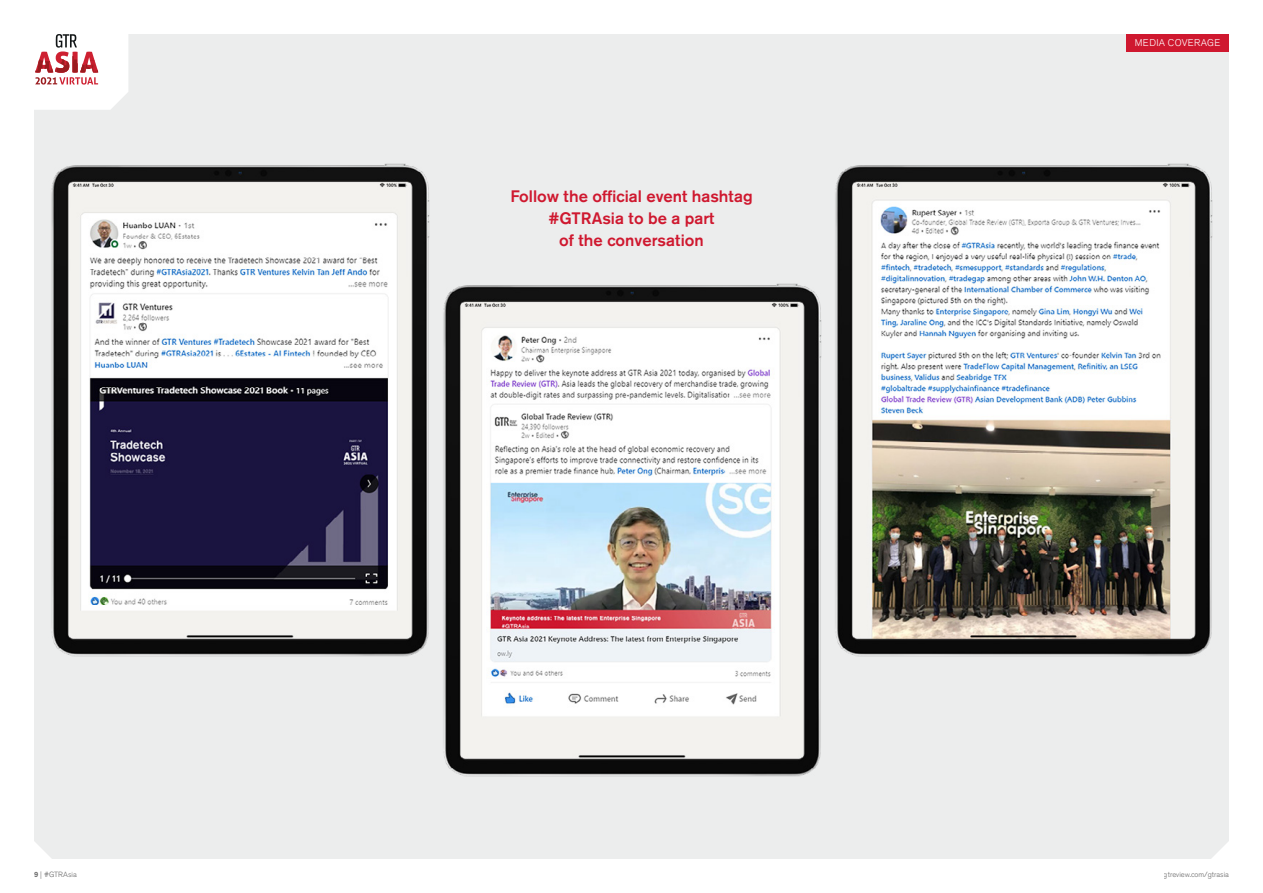
<style>
.page{position:relative;width:1263px;height:893px;background:#fff}
.page>*{position:absolute;margin:0;border:0;box-sizing:border-box;transform-origin:0 0}
.t1{font:500 16.5px/21.8px "Akzidenz Grotesk BQ";color:#cf182f;text-align:center}
.t2{font:300 9.75px "Akzidenz Grotesk BQ";letter-spacing:.04em;color:#fff}
.t3{font:300 7.5px "Akzidenz Grotesk BQ";color:#666}
.s1{font-weight:500}
</style>
<div class="page">
<div style="left:34px;top:34px;width:1195px;height:825px;background:#eceded"></div>
<svg style="left:34px;top:34px;width:94px;height:76px"></svg>
<img style="left:49px;top:161px;width:382px;height:498px">
<img style="left:440px;top:281px;width:383px;height:498px">
<img style="left:832px;top:161px;width:383px;height:498px">
<div style="left:1126px;top:34px;width:103px;height:18px;background:#cf182f"></div>
<p class="t1" style="left:510px;top:186px;width:244px">Follow the official event hashtag #GTRAsia to be a part<br>of the conversation</p>
<p class="t2" style="left:1135px;top:38px;width:87px">MEDIA COVERAGE</p>
<p class="t3" style="left:34px;top:870px;width:44px"><span class="s1">9</span> | #GTRAsia</p>
<p class="t3" style="left:1164px;top:870px;width:67px">gtreview.com/gtrasia</p>
</div>
